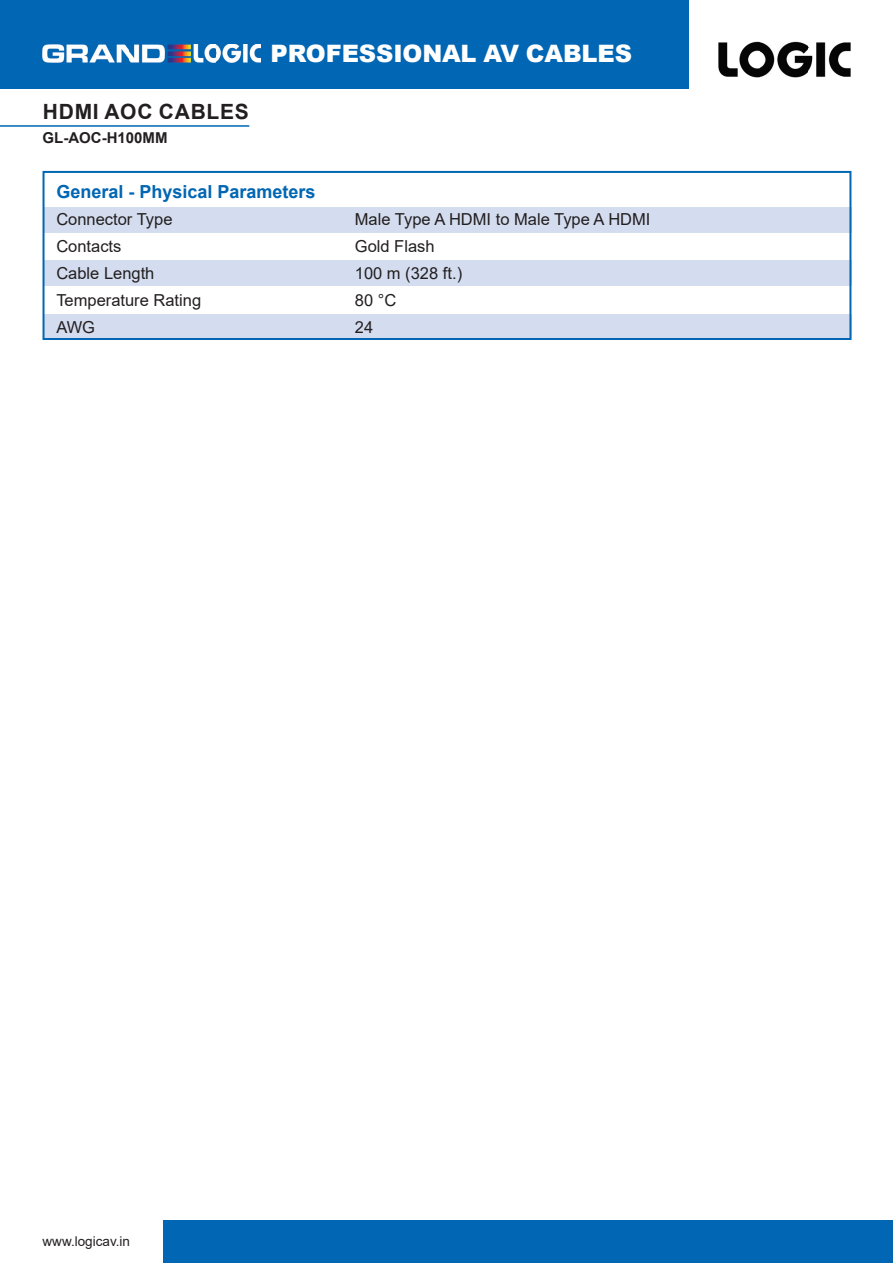
<style>
.page{position:relative;width:893px;height:1263px;background:#fff}
.page>*{position:absolute;margin:0;border:0;box-sizing:border-box;transform-origin:0 0}
.t1{font:900 24px "Arial";letter-spacing:-.005em;color:#fff}
.t2{font:700 21px "Arial";letter-spacing:.035em;color:#231f20}
.t3{font:700 18px "Arial";color:#0166b3}
.t4{font:16.5px "Arial";color:#231f20}
.t5{font:700 15px "Arial";color:#231f20}
.t6{font:13.5px "Arial";color:#231f20}
</style>
<div class="page">
<div style="left:0;top:0;width:689px;height:88px;background:#0166b3"></div>
<img style="left:718px;top:41px;width:133px;height:37px">
<div style="left:164px;top:1220px;width:729px;height:43px;background:#0166b3"></div>
<img style="left:43px;top:44px;width:218px;height:19px">
<div style="left:43px;top:207px;width:808px;height:26px;background:#d4ddef"></div>
<div style="left:43px;top:260px;width:808px;height:26px;background:#d4ddef"></div>
<div style="left:43px;top:314px;width:808px;height:26px;background:#d4ddef"></div>
<hr style="left:0;top:125px;width:249px;height:2px;background:#0166b3">
<div style="left:43px;top:171px;width:808px;height:169px;border:2px solid #0166b3"></div>
<p class="t2" style="left:43px;top:97px;width:207px">HDMI AOC CABLES</p>
<p class="t5" style="left:43px;top:128px;width:126px">GL-AOC-H100MM</p>
<h1 class="t1" style="left:271px;top:36px;width:363px">PROFESSIONAL AV CABLES</h1>
<p class="t3" style="left:56px;top:179px;width:261px">General - Physical Parameters</p>
<p class="t4" style="left:56px;top:208px;width:118px">Connector Type</p>
<p class="t4" style="left:355px;top:208px;width:297px">Male Type A HDMI to Male Type A HDMI</p>
<p class="t4" style="left:56px;top:235px;width:67px">Contacts</p>
<p class="t4" style="left:355px;top:235px;width:81px">Gold Flash</p>
<p class="t4" style="left:56px;top:261px;width:100px">Cable Length</p>
<p class="t4" style="left:355px;top:261px;width:109px">100 m (328 ft.)</p>
<p class="t4" style="left:56px;top:288px;width:146px">Temperature Rating</p>
<p class="t4" style="left:355px;top:288px;width:43px">80 °C</p>
<p class="t4" style="left:56px;top:315px;width:40px">AWG</p>
<p class="t4" style="left:355px;top:315px;width:20px">24</p>
<p class="t6" style="left:43px;top:1232px;width:89px">www.logicav.in</p>
</div>
